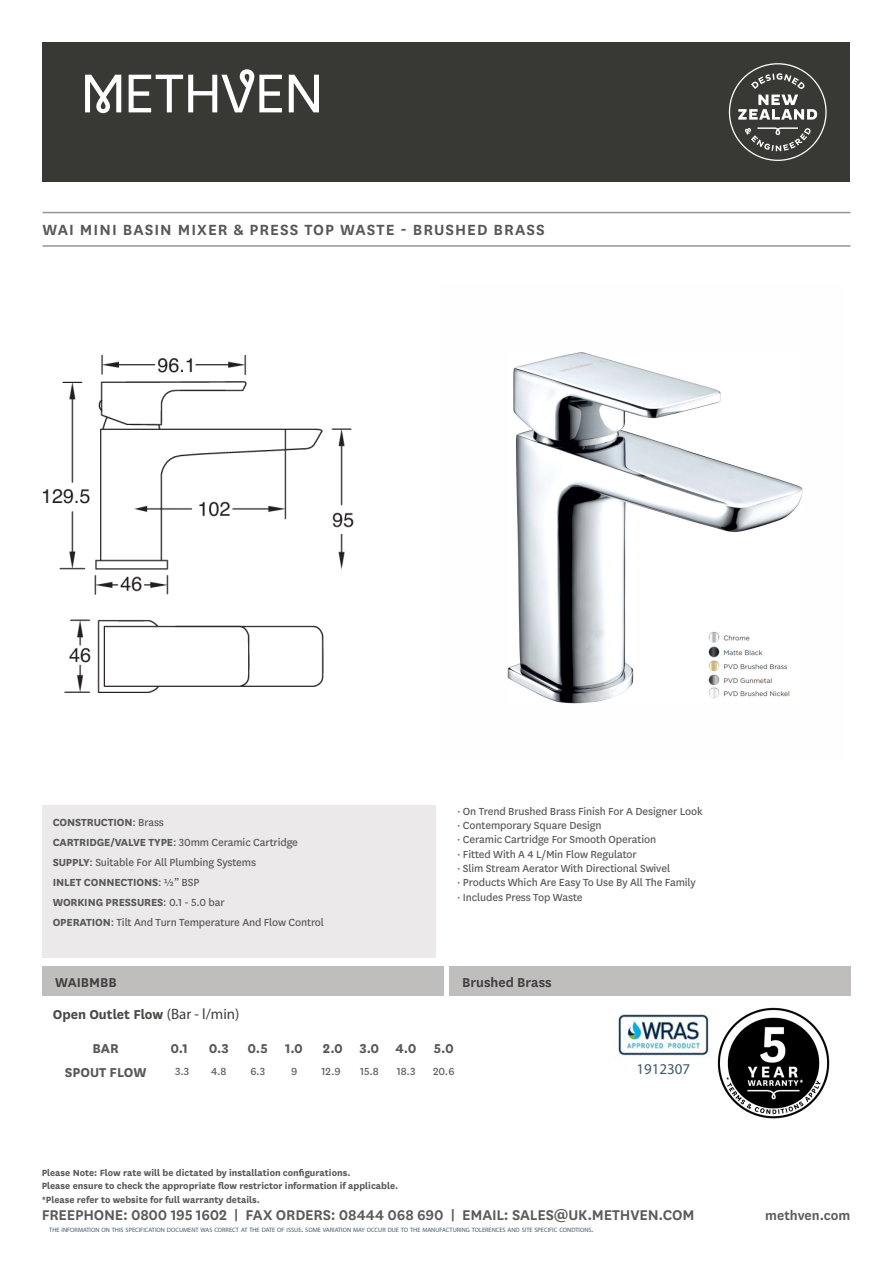
<style>
.page{position:relative;width:893px;height:1263px;background:#fff}
.page>*{position:absolute;margin:0;border:0;box-sizing:border-box;transform-origin:0 0}
.Product_Description{font:600 17.25px "National";letter-spacing:.06em;color:#57585a}
.Footer_-_Main_type{font:600 16.5px "National";letter-spacing:-.01em;color:#5b5c59}
.t1{font:700 15px "National";color:#57585a}
.Product_Code___Price{font:700 15px "National";color:#494a47}
.Product_Code___Price-2{font:600 15px "National";color:#3e3e3f}
.Footer_-_Main_type-2{font:600 15px "National";color:#5b5c59}
.t2{font:15px "Myriad Pro";color:#405968}
.Product_Bullets{font:12px "National";letter-spacing:-.01em;color:#57585a}
.Product_Specs___Info{font:12px "National";letter-spacing:-.01em;color:#57585a}
.Product_Specs___Info-2{font:700 12px "National";letter-spacing:-.01em;color:#57585a}
.t3{font:700 10.5px "National";color:#57585a}
.t4{font:6.3px "Myriad Pro";color:#405968}
.s1{font-weight:400}
.s2{font-weight:700}
.s3{font-family:"Myriad Pro";font-weight:400;color:#3e3e3f}
.s4{font-size:9px}
</style>
<div class="page">
<hr style="left:43px;top:212px;width:807px;height:1px;background:#939598">
<hr style="left:43px;top:245px;width:807px;height:2px;background:#939598">
<div style="left:43px;top:43px;width:807px;height:139px;background:#383935"></div>
<svg style="left:729px;top:63px;width:98px;height:98px"></svg>
<svg style="left:85px;top:75px;width:36px;height:38px"></svg>
<svg style="left:129px;top:69px;width:153px;height:43px"></svg>
<svg style="left:289px;top:75px;width:30px;height:37px"></svg>
<div style="left:43px;top:806px;width:393px;height:152px;background:#ebe9e9"></div>
<img style="left:42px;top:355px;width:312px;height:338px">
<div style="left:43px;top:966px;width:401px;height:30px;background:#c0bebd"></div>
<div style="left:449px;top:966px;width:401px;height:30px;background:#c0bebd"></div>
<img style="left:717px;top:1007px;width:113px;height:112px">
<img style="left:507px;top:352px;width:296px;height:352px">
<img style="left:614px;top:1013px;width:98px;height:47px">
<p class="Product_Description" style="left:43px;top:217px;width:504px">WAI MINI BASIN MIXER &amp; PRESS TOP WASTE - BRUSHED BRASS</p>
<p class="Product_Specs___Info-2" style="left:53px;top:814px;width:113px">CONSTRUCTION<span class="s1">: Brass</span></p>
<p class="Product_Specs___Info" style="left:53px;top:835px;width:247px"><span class="s2">CARTRIDGE/VALVE TYPE</span>: 30mm Ceramic Cartridge</p>
<p class="Product_Specs___Info" style="left:53px;top:854px;width:205px"><span class="s2">SUPPLY</span>: Suitable For All Plumbing Systems</p>
<p class="Product_Specs___Info-2" style="left:53px;top:874px;width:148px">INLET CONNECTIONS<span class="s1">: ½” BSP</span></p>
<p class="Product_Specs___Info-2" style="left:53px;top:894px;width:174px">WORKING PRESSURES<span class="s1">: 0.1 - 5.0 bar</span></p>
<p class="Product_Specs___Info" style="left:53px;top:914px;width:273px"><span class="s2">OPERATION</span>: Tilt And Turn Temperature And Flow Control</p>
<p class="Product_Bullets" style="left:457px;top:803px;width:247px">· On Trend Brushed Brass Finish For A Designer Look</p>
<p class="Product_Bullets" style="left:457px;top:817px;width:146px">· Contemporary Square Design</p>
<p class="Product_Bullets" style="left:457px;top:832px;width:201px">· Ceramic Cartridge For Smooth Operation</p>
<p class="Product_Bullets" style="left:457px;top:846px;width:181px">· Fitted With A 4 L/Min Flow Regulator</p>
<p class="Product_Bullets" style="left:457px;top:860px;width:215px">· Slim Stream Aerator With Directional Swivel</p>
<p class="Product_Bullets" style="left:457px;top:875px;width:240px">· Products Which Are Easy To Use By All The Family</p>
<p class="Product_Bullets" style="left:457px;top:889px;width:127px">· Includes Press Top Waste</p>
<p class="Product_Code___Price-2" style="left:55px;top:972px;width:63px">WAIBMBB</p>
<p class="Product_Code___Price-2" style="left:462px;top:972px;width:91px">Brushed Brass</p>
<p class="Product_Code___Price" style="left:53px;top:1004px;width:188px">Open Outlet Flow <span class="s3">(Bar - l/min)</span></p>
<p class="t1" style="left:92px;top:1037px;width:28px">BAR</p>
<p class="t1" style="left:171px;top:1037px;width:19px">0.1</p>
<p class="t1" style="left:209px;top:1037px;width:22px">0.3</p>
<p class="t1" style="left:248px;top:1037px;width:22px">0.5</p>
<p class="t1" style="left:285px;top:1037px;width:19px">1.0</p>
<p class="t1" style="left:323px;top:1037px;width:22px">2.0</p>
<p class="t1" style="left:359px;top:1037px;width:21px">3.0</p>
<p class="t1" style="left:396px;top:1037px;width:22px">4.0</p>
<p class="t1" style="left:434px;top:1037px;width:21px">5.0</p>
<p class="t1" style="left:65px;top:1062px;width:83px">SPOUT FLOW</p>
<p class="Product_Specs___Info" style="left:175px;top:1063px;width:16px">3.3</p>
<p class="Product_Specs___Info" style="left:211px;top:1063px;width:17px">4.8</p>
<p class="Product_Specs___Info" style="left:250px;top:1063px;width:16px">6.3</p>
<p class="Product_Specs___Info" style="left:291px;top:1063px;width:8px">9</p>
<p class="Product_Specs___Info" style="left:321px;top:1063px;width:21px">12.9</p>
<p class="Product_Specs___Info" style="left:360px;top:1063px;width:20px">15.8</p>
<p class="Product_Specs___Info" style="left:397px;top:1063px;width:20px">18.3</p>
<p class="Product_Specs___Info" style="left:433px;top:1063px;width:23px">20.6</p>
<p class="t3" style="left:42px;top:1166px;width:310px">Please Note: Flow rate will be dictated by installation configurations.</p>
<p class="t3" style="left:42px;top:1178px;width:358px">Please ensure to check the appropriate flow restrictor information if applicable.</p>
<p class="t3" style="left:42px;top:1192px;width:220px">*Please refer to website for full warranty details.</p>
<p class="t2" style="left:636px;top:1060px;width:55px">1912307</p>
<p class="Footer_-_Main_type" style="left:42px;top:1204px;width:654px">FREEPHONE: 0800 195 1602 | FAX ORDERS: 08444 068 690 | EMAIL: SALES@UK.METHVEN.COM</p>
<p class="Footer_-_Main_type-2" style="left:765px;top:1205px;width:87px">methven.com</p>
<p class="t4" style="left:49px;top:1226px;width:546px">THE INFORMATION ON THIS SPECIFICATION DOCUMENT WAS CORRECT AT THE DATE OF ISSUE<span class="s4">.</span> SOME VARIATION MAY OCCUR DUE TO THE MANUFACTURING TOLERENCES AND SITE SPECIFIC CONDTIONS<span class="s4">.</span></p>
</div>
